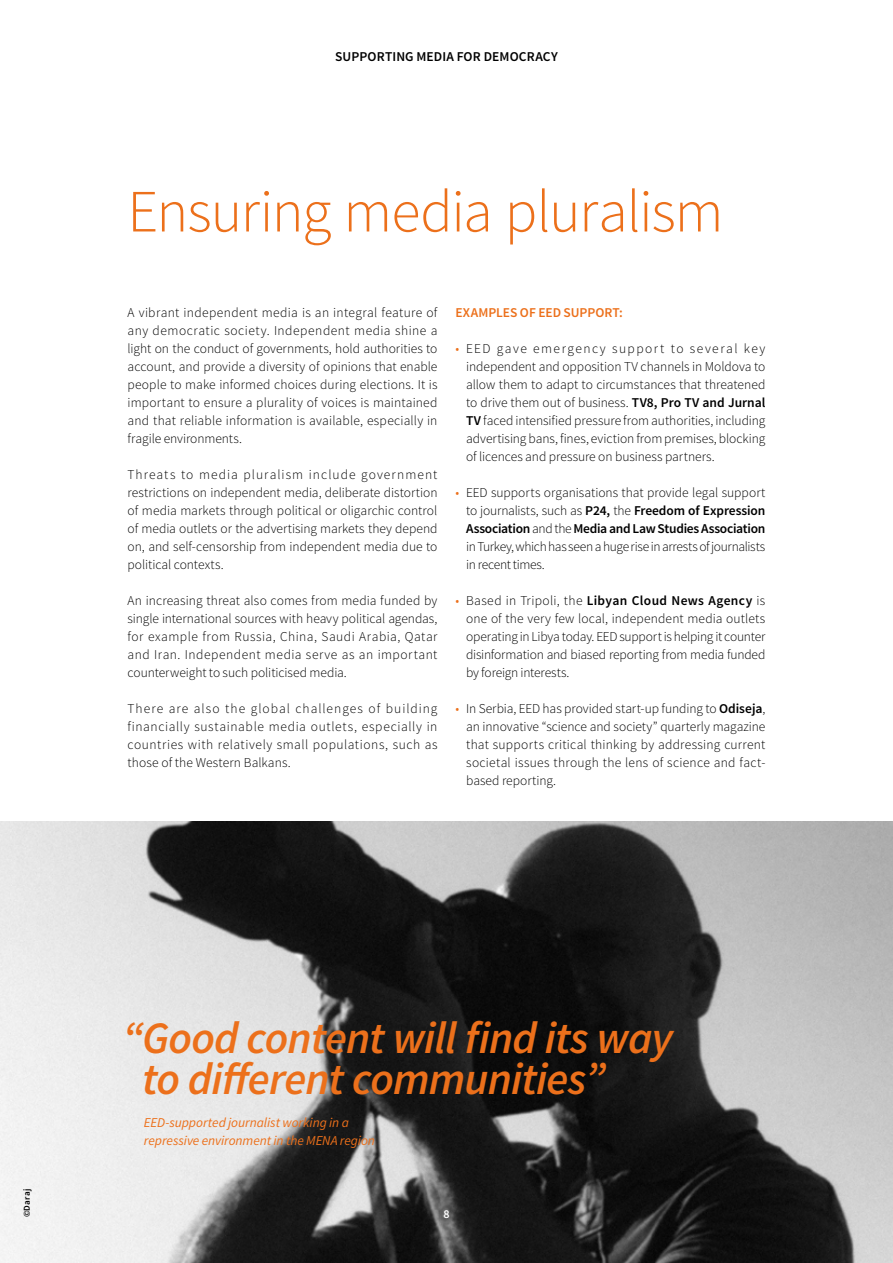
<style>
.page{position:relative;width:893px;height:1263px;background:#fff}
.page>*{position:absolute;margin:0;border:0;box-sizing:border-box;transform-origin:0 0}
.t1{font:300 60px "Source Sans Pro";letter-spacing:-.02em;color:#ec701b}
.t2{font:italic 600 45px/40.5px "Source Sans Pro";letter-spacing:-.02em;color:#ec701b}
.t3{font:300 13.5px/18px "Source Sans Pro";color:#000;text-align:justify}
.t4{font:italic 13.5px/18px "Source Sans Pro";letter-spacing:-.005em;color:#ec701b}
.t5{font:600 13.5px "Source Sans Pro";letter-spacing:.01em;color:#000}
.t6{font:600 13.5px "Source Sans Pro";color:#ec701b}
.t7{font:600 12px "Source Sans Pro";color:#fff}
.t8{font:600 9px "Source Sans Pro";letter-spacing:.02em;color:#000}
.s1{color:#ec701b}
.s2{font-weight:600}
</style>
<div class="page">
<img style="left:0;top:821px;width:893px;height:442px">
<p class="t8" style="left:21px;top:1217px;width:30px;rotate:-90deg">©Daraj</p>
<p class="t5" style="left:335px;top:48px;width:224px">SUPPORTING MEDIA FOR DEMOCRACY</p>
<h1 class="t1" style="left:128px;top:175px;width:597px">Ensuring media pluralism</h1>
<p class="t3" style="left:128px;top:304px;width:311px">A vibrant independent media is an integral feature of any democratic society. Independent media shine a light on the conduct of governments, hold authorities to account, and provide a diversity of opinions that enable people to make informed choices during elections. It is important to ensure a plurality of voices is maintained and that reliable information is available, especially in fragile environments.</p>
<p class="t3" style="left:128px;top:466px;width:311px">Threats to media pluralism include government restrictions on independent media, deliberate distortion of media markets through political or oligarchic control of media outlets or the advertising markets they depend on, and self-censorship from independent media due to political contexts.</p>
<p class="t3" style="left:128px;top:592px;width:311px">An increasing threat also comes from media funded by single international sources with heavy political agendas, for example from Russia, China, Saudi Arabia, Qatar and Iran. Independent media serve as an important counterweight to such politicised media.</p>
<p class="t3" style="left:128px;top:700px;width:311px">There are also the global challenges of building financially sustainable media outlets, especially in countries with relatively small populations, such as those of the Western Balkans.</p>
<p class="t6" style="left:455px;top:304px;width:169px">EXAMPLES OF EED SUPPORT:</p>
<p class="t3" style="left:466px;top:340px;width:301px;text-indent:-11px"><span class="s1">•</span> EED gave emergency support to several key independent and opposition TV channels in Moldova to allow them to adapt to circumstances that threatened to drive them out of business. <span class="s2">TV8, Pro TV and Jurnal TV</span> faced intensified pressure from authorities, including advertising bans, fines, eviction from premises, blocking of licences and pressure on business partners.</p>
<p class="t3" style="left:466px;top:484px;width:301px;text-indent:-11px"><span class="s1">•</span> EED supports organisations that provide legal support to journalists, such as <span class="s2">P24,</span> the <span class="s2">Freedom of Expression Association</span> and the <span class="s2">Media and Law Studies Association </span>in Turkey, which has seen a huge rise in arrests of journalists in recent times.</p>
<p class="t3" style="left:466px;top:592px;width:301px;text-indent:-11px"><span class="s1">•</span> Based in Tripoli, the <span class="s2">Libyan Cloud News Agency</span> is one of the very few local, independent media outlets operating in Libya today. EED support is helping it counter disinformation and biased reporting from media funded by foreign interests.</p>
<p class="t3" style="left:466px;top:700px;width:301px;text-indent:-11px"><span class="s1">•</span> In Serbia, EED has provided start-up funding to <span class="s2">Odiseja</span>, an innovative “science and society” quarterly magazine that supports critical thinking by addressing current societal issues through the lens of science and fact&shy;based reporting.</p>
<h2 class="t2" style="left:142px;top:1018px;width:532px;text-indent:-19px">“Good content will find its way to different communities”</h2>
<p class="t4" style="left:144px;top:1114px;width:233px">EED-supported journalist working in a repressive environment in the MENA region</p>
<p class="t7" style="left:443px;top:1206px;width:8px">8</p>
</div>
